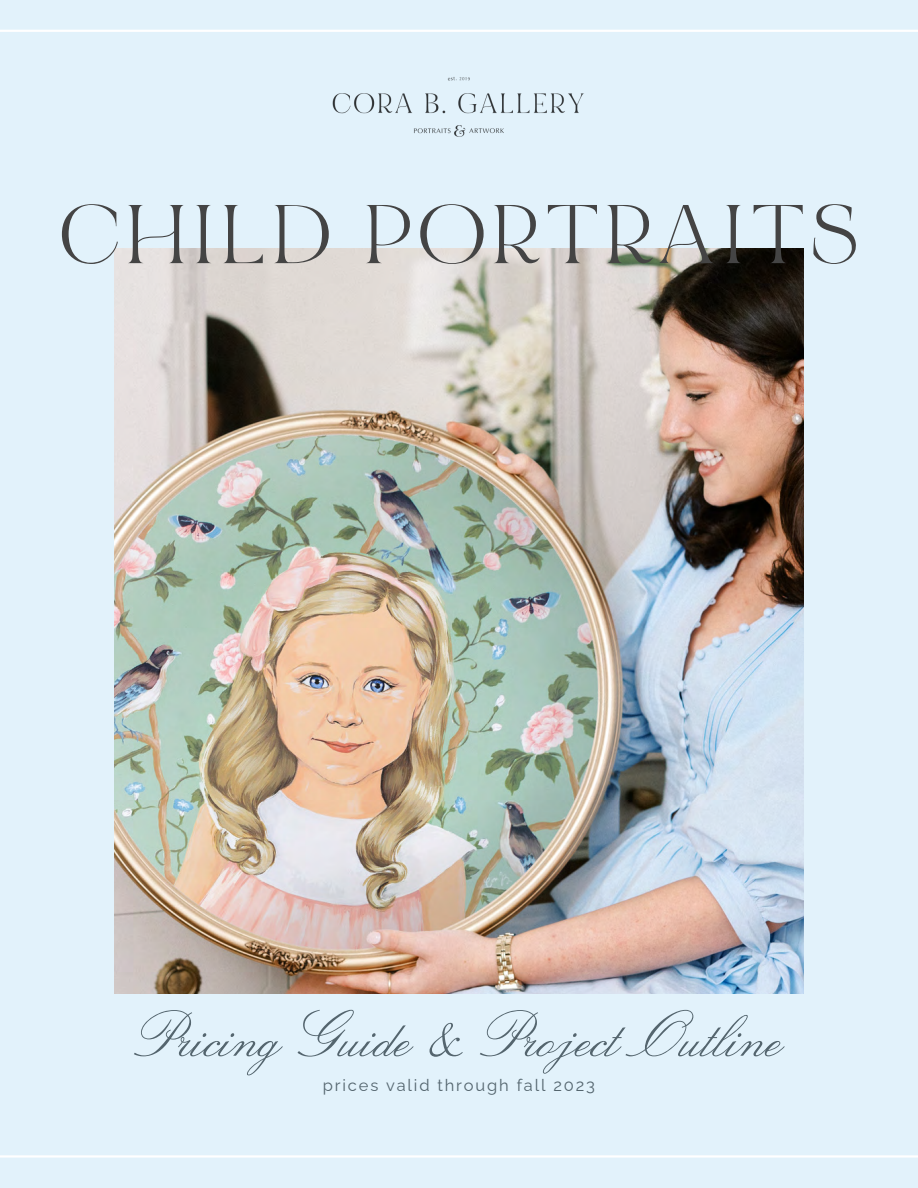
<style>
.page{position:relative;width:918px;height:1188px;background:#e2f2fb}
.page>*{position:absolute;margin:0;border:0;box-sizing:border-box;transform-origin:0 0}
.t1{font:83.55px "Bon Vivant Serif";letter-spacing:.07em;color:#444}
.t2{font:64.5px "Lucia BT";color:#54656e}
.t3{font:16.5px "Raleway";letter-spacing:.11em;color:#54656e}
</style>
<div class="page">
<img style="left:115px;top:249px;width:688px;height:745px">
<hr style="left:0;top:30px;width:918px;height:2px;background:#fff">
<hr style="left:0;top:1155px;width:918px;height:3px;background:#fff">
<img style="left:332px;top:77px;width:252px;height:60px">
<p class="t1" style="left:60px;top:200px;width:800px">CHILD PORTRAITS</p>
<p class="t2" style="left:134px;top:999px;width:651px">Pricing Guide &amp; Project Outline</p>
<p class="t3" style="left:323px;top:1076px;width:274px">prices valid through fall 2023</p>
</div>
